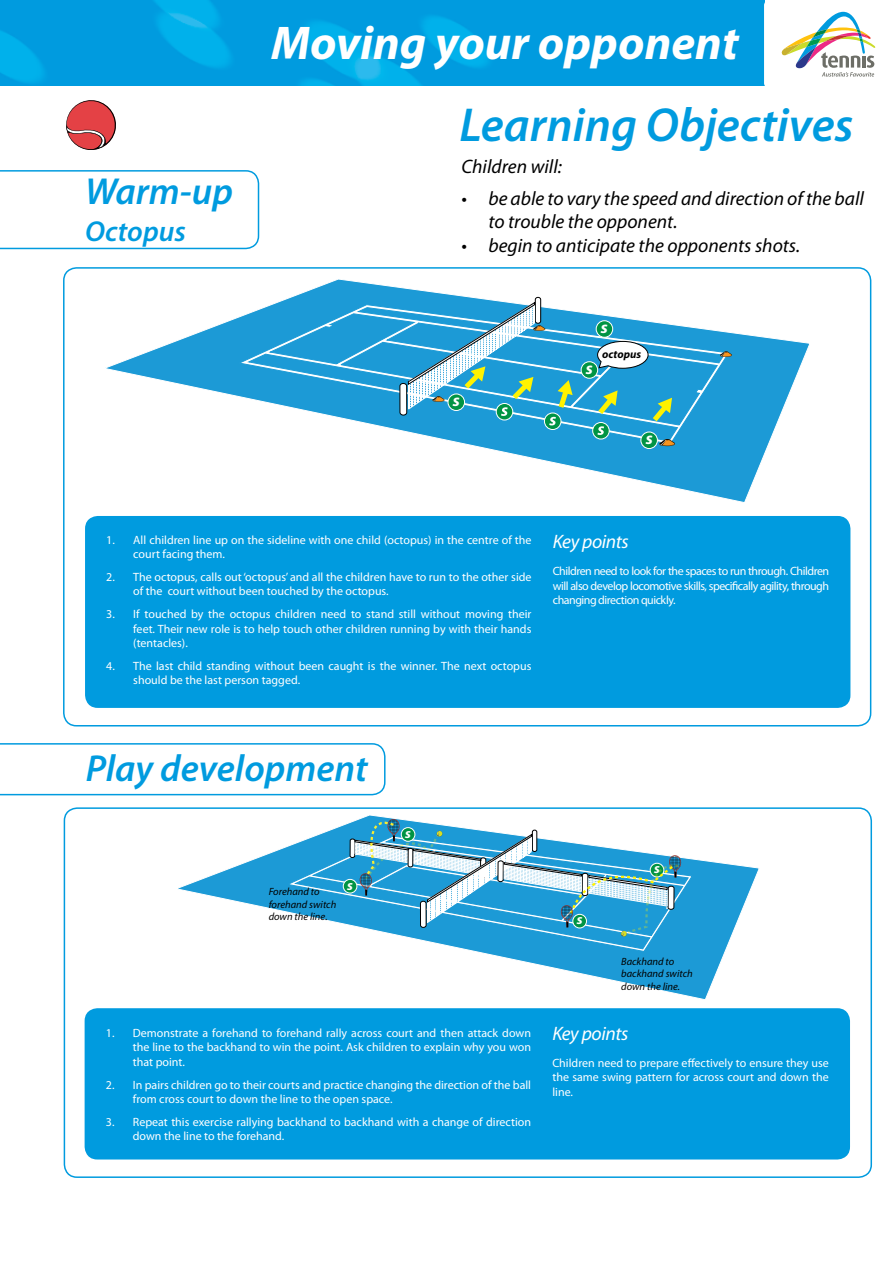
<style>
.page{position:relative;width:893px;height:1263px;background:#fff}
.page>*{position:absolute;margin:0;border:0;box-sizing:border-box;transform-origin:0 0}
.t1{font:italic 600 47.85px "Myriad Pro";color:#009bdf}
.t2{font:italic 700 47.55px "Myriad Pro";color:#fff}
.t3{font:italic 600 37.8px "Myriad Pro";color:#009bdf}
.t4{font:italic 600 28.8px "Myriad Pro";color:#009bdf}
.t5{font:italic 19.5px/23.4px "Myriad Pro";color:#000}
.t6{font:italic 19.5px "Myriad Pro";letter-spacing:-.02em;color:#fff}
.t7{font:italic 700 16.8px "Myriad Pro";color:#fff}
.t8{font:italic 700 13.95px "Myriad Pro";color:#fff}
.t9{font:12px/14.4px "Myriad Pro";color:#fff}
.t10{font:italic 700 11.25px "Myriad Pro";color:#000}
.t11{font:italic 10.5px/12.6px "Myriad Pro";color:#000}
.s1{font-style:normal}
</style>
<div class="page">
<img style="left:0;top:0;width:764px;height:85px">
<svg style="left:764px;top:0;width:112px;height:86px"></svg>
<div style="left:63px;top:267px;width:808px;height:459px;border:2px solid #009bdf;border-radius:13px"></div>
<div style="left:85px;top:516px;width:765px;height:192px;background:#009bdf;border-radius:13px"></div>
<svg style="left:0;top:170px;width:259px;height:79px"></svg>
<svg style="left:0;top:743px;width:386px;height:52px"></svg>
<div style="left:85px;top:1008px;width:765px;height:151px;background:#009bdf;border-radius:13px"></div>
<svg style="left:66px;top:100px;width:50px;height:50px"></svg>
<svg style="left:105px;top:279px;width:704px;height:224px"></svg>
<svg style="left:239px;top:304px;width:490px;height:141px"></svg>
<div style="left:400px;top:383px;width:7px;height:32px;background:#fff;border:1px solid #000;border-radius:3px"></div>
<svg style="left:535px;top:297px;width:6px;height:26px"></svg>
<svg style="left:720px;top:351px;width:12px;height:6px"></svg>
<svg style="left:659px;top:439px;width:16px;height:7px"></svg>
<svg style="left:653px;top:398px;width:19px;height:23px"></svg>
<svg style="left:598px;top:390px;width:20px;height:24px"></svg>
<svg style="left:597px;top:341px;width:51px;height:28px"></svg>
<svg style="left:544px;top:413px;width:17px;height:16px"></svg>
<div style="left:544px;top:413px;width:17px;height:17px;border:1px solid #fff;border-radius:50%"></div>
<svg style="left:408px;top:302px;width:165px;height:123px;background:#52afd1"></svg>
<svg style="left:593px;top:422px;width:16px;height:17px"></svg>
<div style="left:592px;top:422px;width:17px;height:17px;border:1px solid #fff;border-radius:50%"></div>
<svg style="left:597px;top:426px;width:7px;height:9px"></svg>
<div style="left:641px;top:432px;width:16px;height:16px;background:#009444;border-radius:50%"></div>
<div style="left:641px;top:432px;width:17px;height:17px;border:1px solid #fff;border-radius:50%"></div>
<div style="left:581px;top:362px;width:17px;height:16px;background:#009444;border-radius:50%"></div>
<div style="left:581px;top:361px;width:17px;height:17px;border:1px solid #fff;border-radius:50%"></div>
<div style="left:596px;top:321px;width:17px;height:16px;background:#009444;border-radius:50%"></div>
<div style="left:596px;top:320px;width:17px;height:17px;border:1px solid #fff;border-radius:50%"></div>
<svg style="left:178px;top:823px;width:581px;height:177px"></svg>
<svg style="left:287px;top:836px;width:406px;height:116px"></svg>
<div style="left:343px;top:879px;width:14px;height:14px;background:#009444;border-radius:50%"></div>
<div style="left:343px;top:879px;width:14px;height:14px;border:1px solid #fff;border-radius:50%"></div>
<svg style="left:350px;top:807px;width:331px;height:154px"></svg>
<h3 class="t3" style="left:85px;top:167px;width:149px">Warm-up</h3>
<h3 class="t4" style="left:85px;top:213px;width:102px">Octopus</h3>
<h2 class="t2" style="left:271px;top:12px;width:469px">Moving your opponent</h2>
<h1 class="t1" style="left:459px;top:95px;width:396px">Learning Objectives</h1>
<h3 class="t5" style="left:461px;top:154px;width:102px">Children will:</h3>
<h3 class="t5" style="left:488px;top:186px;width:377px;text-indent:-27px">• be able to vary the speed and direction of the ball to trouble the opponent.</h3>
<h3 class="t5" style="left:461px;top:233px;width:340px">• begin to anticipate the opponents shots.</h3>
<h3 class="t7" style="left:601px;top:316px;width:9px">s</h3>
<h3 class="t7" style="left:453px;top:390px;width:9px">s</h3>
<h3 class="t7" style="left:586px;top:357px;width:9px">s</h3>
<p class="t10" style="left:602px;top:347px;width:41px">octopus</p>
<h3 class="t7" style="left:646px;top:428px;width:9px">s</h3>
<p class="t9" style="left:133px;top:532px;width:400px;text-indent:-27px">1. All children line up on the sideline with one child (octopus) in the centre of the court facing them.</p>
<p class="t9" style="left:133px;top:569px;width:400px;text-indent:-27px">2. The octopus, calls out ‘octopus’ and all the children have to run to the other side of the court without been touched by the octopus.</p>
<p class="t9" style="left:133px;top:607px;width:400px;text-align:justify;text-indent:-27px">3. If touched by the octopus children need to stand still without moving their feet. Their new role is to help touch other children running by with their hands (tentacles).</p>
<p class="t9" style="left:133px;top:658px;width:400px;text-indent:-27px">4. The last child standing without been caught is the winner. The next octopus should be the last person tagged.</p>
<h3 class="t6" style="left:553px;top:530px;width:78px">Key points</h3>
<p class="t9" style="left:553px;top:564px;width:278px;text-align:justify">Children need to look for the spaces to run through. Children will also develop locomotive skills, specifically agility, through changing direction quickly.</p>
<h3 class="t3" style="left:86px;top:744px;width:284px">Play development</h3>
<p class="t11" style="left:269px;top:885px;width:69px">Forehand to forehand switch down the line<span class="s1">.</span></p>
<p class="t8" style="left:347px;top:876px;width:7px">s</p>
<p class="t8" style="left:405px;top:824px;width:7px">s</p>
<p class="t9" style="left:133px;top:1025px;width:400px;text-align:justify;text-indent:-27px">1. Demonstrate a forehand to forehand rally across court and then attack down the line to the backhand to win the point. Ask children to explain why you won that point.</p>
<p class="t9" style="left:133px;top:1077px;width:400px;text-indent:-27px">2. In pairs children go to their courts and practice changing the direction of the ball from cross court to down the line to the open space.</p>
<p class="t9" style="left:133px;top:1114px;width:400px;text-indent:-27px">3. Repeat this exercise rallying backhand to backhand with a change of direction down the line to the forehand.</p>
<p class="t8" style="left:577px;top:911px;width:7px">s</p>
<p class="t8" style="left:654px;top:860px;width:7px">s</p>
<p class="t11" style="left:621px;top:955px;width:73px">Backhand to backhand switch down the line.</p>
<h3 class="t6" style="left:552px;top:1021px;width:78px">Key points</h3>
<p class="t9" style="left:552px;top:1055px;width:278px;text-align:justify">Children need to prepare effectively to ensure they use the same swing pattern for across court and down the line.</p>
</div>
